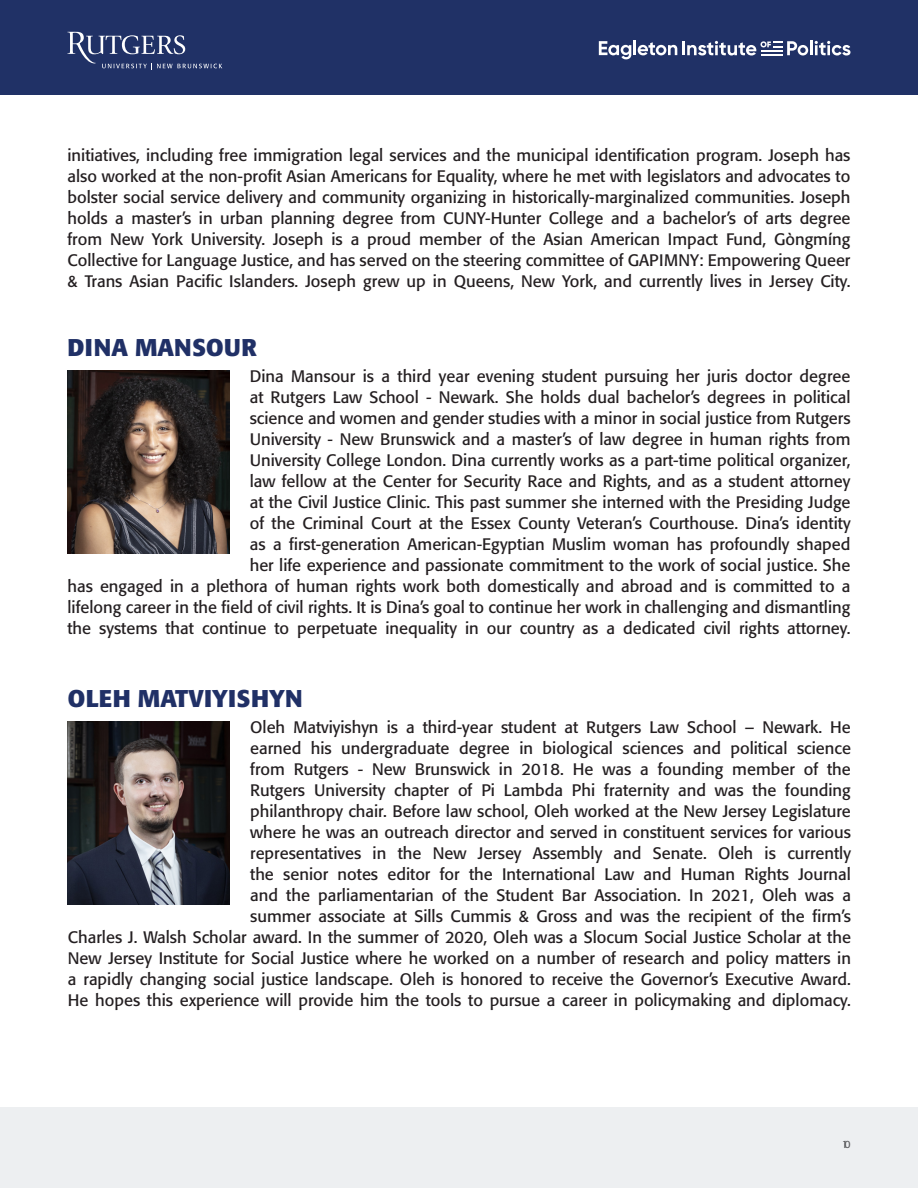
<style>
.page{position:relative;width:918px;height:1188px;background:#fff}
.page>*{position:absolute;margin:0;border:0;box-sizing:border-box;transform-origin:0 0}
.Bodycopy{font:700 24px "Formata BQ";color:#203066}
.Bodycopy-2{font:700 24px "Formata BQ";letter-spacing:.02em;color:#203066}
.Bodycopy-3{font:16.5px/21px "Formata BQ";color:#241f21;text-align:right}
.t1{font:10.5px "Formata BQ";color:#5c5c5f}
</style>
<div class="page">
<div style="left:0;top:1108px;width:918px;height:80px;background:#edeff1"></div>
<div style="left:0;top:0;width:918px;height:94px;background:#203166"></div>
<svg style="left:67px;top:31px;width:155px;height:39px"></svg>
<svg style="left:599px;top:41px;width:32px;height:18px"></svg>
<hr style="left:633px;top:41px;width:3px;height:14px;background:#fff">
<svg style="left:638px;top:42px;width:39px;height:14px"></svg>
<hr style="left:810px;top:41px;width:3px;height:14px;background:#fff">
<svg style="left:815px;top:41px;width:35px;height:15px"></svg>
<hr style="left:682px;top:41px;width:3px;height:14px;background:#fff">
<svg style="left:687px;top:41px;width:121px;height:15px"></svg>
<img style="left:67px;top:370px;width:162px;height:184px">
<img style="left:68px;top:721px;width:162px;height:184px">
<p class="Bodycopy-3" style="left:68px;top:145px;width:785px;text-align:justify">initiatives, including free immigration legal services and the municipal identification program. Joseph has also worked at the non-profit Asian Americans for Equality, where he met with legislators and advocates to bolster social service delivery and community organizing in historically-marginalized communities. Joseph holds a master’s in urban planning degree from CUNY-Hunter College and a bachelor’s of arts degree from New York University. Joseph is a proud member of the Asian American Impact Fund, Gòngmíng Collective for Language Justice, and has served on the steering committee of GAPIMNY: Empowering Queer &amp; Trans Asian Pacific Islanders. Joseph grew up in Queens, New York, and currently lives in Jersey City.</p>
<p class="Bodycopy-2" style="left:68px;top:332px;width:191px">DINA MANSOUR</p>
<p class="Bodycopy-3" style="left:68px;top:366px;width:785px">Dina Mansour is a third year evening student pursuing her juris doctor degree<br>at Rutgers Law School - Newark. She holds dual bachelor’s degrees in political<br>science and women and gender studies with a minor in social justice from Rutgers<br>University - New Brunswick and a master’s of law degree in human rights from<br>University College London. Dina currently works as a part-time political organizer,<br>law fellow at the Center for Security Race and Rights, and as a student attorney<br>at the Civil Justice Clinic. This past summer she interned with the Presiding Judge<br>of the Criminal Court at the Essex County Veteran’s Courthouse. Dina’s identity<br>as a first-generation American-Egyptian Muslim woman has profoundly shaped<br>her life experience and passionate commitment to the work of social justice. She<br>has engaged in a plethora of human rights work both domestically and abroad and is committed to a lifelong career in the field of civil rights. It is Dina’s goal to continue her work in challenging and dismantling the systems that continue to perpetuate inequality in our country as a dedicated civil rights attorney.</p>
<p class="Bodycopy" style="left:68px;top:683px;width:236px">OLEH MATVIYISHYN</p>
<p class="Bodycopy-3" style="left:68px;top:717px;width:785px">Oleh Matviyishyn is a third-year student at Rutgers Law School – Newark. He<br>earned his undergraduate degree in biological sciences and political science<br>from Rutgers - New Brunswick in 2018. He was a founding member of the<br>Rutgers University chapter of Pi Lambda Phi fraternity and was the founding<br>philanthropy chair. Before law school, Oleh worked at the New Jersey Legislature<br>where he was an outreach director and served in constituent services for various<br>representatives in the New Jersey Assembly and Senate. Oleh is currently<br>the senior notes editor for the International Law and Human Rights Journal<br>and the parliamentarian of the Student Bar Association. In 2021, Oleh was a<br>summer associate at Sills Cummis &amp; Gross and was the recipient of the firm’s<br>Charles J. Walsh Scholar award. In the summer of 2020, Oleh was a Slocum Social Justice Scholar at the New Jersey Institute for Social Justice where he worked on a number of research and policy matters in a rapidly changing social justice landscape. Oleh is honored to receive the Governor’s Executive Award.<br>He hopes this experience will provide him the tools to pursue a career in policymaking and diplomacy.</p>
<p class="t1" style="left:842px;top:1138px;width:10px">10</p>
</div>
